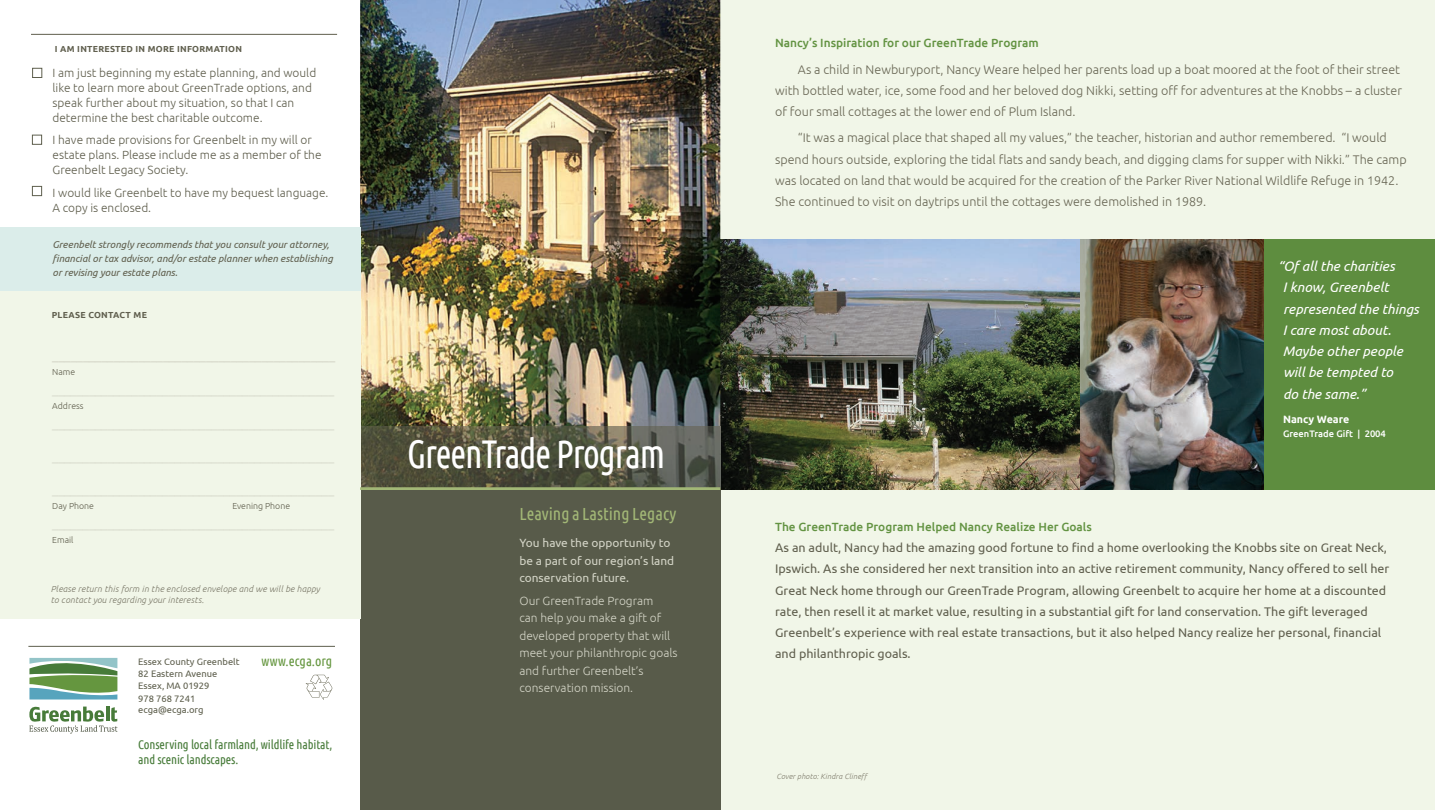
<style>
.page{position:relative;width:1435px;height:810px;background:#fff}
.page>*{position:absolute;margin:0;border:0;box-sizing:border-box;transform-origin:0 0}
.t1{font:40px "Ubuntu Condensed";letter-spacing:-.03em;color:#fff;scale:.91 1}
.t2{font:17.5px "Ubuntu Condensed";color:#a2b776}
.t3{font:italic 13.75px/21.2px "Ubuntu";color:#fff}
.t4{font:13.75px "Ubuntu Condensed";color:#65963f}
.t5{font:300 12.5px/21.2px "Ubuntu";color:#686654}
.t6{font:12.5px/21.2px "Ubuntu";color:#605f4e}
.t7{font:12.5px/15px "Ubuntu Condensed";letter-spacing:-.01em;color:#477b39}
.t8{font:12.5px "Ubuntu";color:#d3d4c6}
.t9{font:300 11.88px/15px "Ubuntu";color:#605f4e}
.t10{font:300 11.88px/17.5px "Ubuntu";color:#d3d4c6}
.t11{font:500 11.88px "Ubuntu";color:#639342}
.t12{font:11.88px/17.5px "Ubuntu";color:#d3d4c6}
.t13{font:700 10.62px "Ubuntu";color:#fff}
.t14{font:italic 10px/13.8px "Ubuntu";color:#605f4e}
.t15{font:9.38px/12.2px "Ubuntu";color:#5d5e4c}
.t16{font:500 9.38px "Ubuntu";color:#fff}
.t17{font:italic 300 8.75px/11.2px "Ubuntu";letter-spacing:.02em;color:#787666}
.t18{font:700 8.75px "Ubuntu";letter-spacing:.03em;color:#605f4e}
.t19{font:300 8.75px "Ubuntu";color:#605f4e}
.t20{font:italic 300 7.5px "Ubuntu";letter-spacing:.02em;color:#7e7b6b}
</style>
<div class="page">
<div style="left:720px;top:0;width:714px;height:810px;background:#f1f6e8"></div>
<img style="left:720px;top:239px;width:544px;height:251px">
<div style="left:360px;top:484px;width:360px;height:326px;background:#585b4a"></div>
<img style="left:360px;top:0;width:360px;height:427px">
<img style="left:360px;top:427px;width:360px;height:60px">
<div style="left:0;top:227px;width:360px;height:66px;background:#dbedea"></div>
<div style="left:0;top:292px;width:360px;height:327px;background:#f1f6e8"></div>
<hr style="left:31px;top:34px;width:306px;height:1px;background:#605f4e">
<div style="left:32px;top:68px;width:10px;height:10px;border:1px solid #5e5f4e"></div>
<div style="left:32px;top:135px;width:10px;height:9px;border:1px solid #5e5f4e"></div>
<div style="left:32px;top:186px;width:10px;height:10px;border:1px solid #5e5f4e"></div>
<div style="left:1264px;top:239px;width:170px;height:251px;background:#5e8d3f"></div>
<div style="left:360px;top:487px;width:360px;height:3px;border:1px solid #a2b776"></div>
<hr style="left:28px;top:646px;width:307px;height:1px;background:#5e5f4e">
<svg style="left:306px;top:675px;width:26px;height:25px"></svg>
<svg style="left:29px;top:707px;width:88px;height:27px"></svg>
<svg style="left:29px;top:658px;width:88px;height:42px;background:#7dab85"></svg>
<p class="t18" style="left:55px;top:44px;width:189px">I AM INTERESTED IN MORE INFORMATION</p>
<p class="t9" style="left:53px;top:65px;width:265px">I am just beginning my estate planning, and would like to learn more about GreenTrade options, and speak further about my situation, so that I can determine the best charitable outcome.</p>
<p class="t9" style="left:53px;top:132px;width:270px">I have made provisions for Greenbelt in my will or estate plans. Please include me as a member of the<br>Greenbelt Legacy Society.</p>
<p class="t9" style="left:53px;top:185px;width:277px">I would like Greenbelt to have my bequest language.<br>A copy is enclosed.</p>
<p class="t14" style="left:52px;top:238px;width:282px">Greenbelt strongly recommends that you consult your attorney, financial or tax advisor, and/or estate planner when establishing or revising your estate plans.</p>
<p class="t18" style="left:52px;top:310px;width:97px">PLEASE CONTACT ME</p>
<p class="t8" style="left:52px;top:348px;width:284px">______________________________________________</p>
<p class="t19" style="left:52px;top:367px;width:25px">Name</p>
<p class="t19" style="left:52px;top:400px;width:33px">Address</p>
<p class="t19" style="left:52px;top:500px;width:43px">Day Phone</p>
<p class="t19" style="left:232px;top:500px;width:59px">Evening Phone</p>
<p class="t19" style="left:52px;top:534px;width:23px">Email</p>
<p class="t17" style="left:51px;top:583px;width:270px">Please return this form in the enclosed envelope and we will be happy to contact you regarding your interests.</p>
<p class="t15" style="left:138px;top:656px;width:103px">Essex County Greenbelt</p>
<p class="t4" style="left:261px;top:653px;width:72px">www.ecga.org</p>
<p class="t15" style="left:138px;top:668px;width:81px">82 Eastern Avenue<br>Essex, MA 01929<br>978 768 7241</p>
<p class="t15" style="left:138px;top:703px;width:67px">ecga@ecga.org</p>
<p class="t7" style="left:138px;top:736px;width:196px">Conserving local farmland, wildlife habitat, and scenic landscapes.</p>
<h1 class="t1" style="left:407px;top:429px;width:285px">GreenTrade Program</h1>
<h2 class="t2" style="left:519px;top:503px;width:158px">Leaving a Lasting Legacy</h2>
<p class="t12" style="left:519px;top:534px;width:156px">You have the opportunity to be a part of our region’s land conservation future.</p>
<p class="t10" style="left:519px;top:592px;width:160px">Our GreenTrade Program<br>can help you make a gift of developed property that will meet your philanthropic goals and further Greenbelt’s conservation mission.</p>
<p class="t11" style="left:775px;top:36px;width:265px">Nancy’s Inspiration for our GreenTrade Program</p>
<p class="t5" style="left:775px;top:58px;width:628px;text-indent:23px">As a child in Newburyport, Nancy Weare helped her parents load up a boat moored at the foot of their street with bottled water, ice, some food and her beloved dog Nikki, setting off for adventures at the Knobbs – a cluster of four small cottages at the lower end of Plum Island.</p>
<p class="t5" style="left:775px;top:127px;width:633px;text-indent:23px">“It was a magical place that shaped all my values,” the teacher, historian and author remembered. “I would spend hours outside, exploring the tidal flats and sandy beach, and digging clams for supper with Nikki.” The camp was located on land that would be acquired for the creation of the Parker River National Wildlife Refuge in 1942.<br>She continued to visit on daytrips until the cottages were demolished in 1989.</p>
<p class="t3" style="left:1282px;top:255px;width:138px;text-indent:-5px">“Of all the charities<br>I know, Greenbelt represented the things<br>I care most about.<br>Maybe other people will be tempted to<br>do the same.”</p>
<p class="t13" style="left:1282px;top:413px;width:68px">Nancy Weare</p>
<p class="t16" style="left:1282px;top:428px;width:104px">GreenTrade Gift | 2004</p>
<p class="t11" style="left:775px;top:519px;width:318px">The GreenTrade Program Helped Nancy Realize Her Goals</p>
<p class="t6" style="left:775px;top:537px;width:615px">As an adult, Nancy had the amazing good fortune to find a home overlooking the Knobbs site on Great Neck, Ipswich. As she considered her next transition into an active retirement community, Nancy offered to sell her Great Neck home through our GreenTrade Program, allowing Greenbelt to acquire her home at a discounted rate, then resell it at market value, resulting in a substantial gift for land conservation. The gift leveraged Greenbelt’s experience with real estate transactions, but it also helped Nancy realize her personal, financial and philanthropic goals.</p>
<p class="t20" style="left:776px;top:772px;width:92px">Cover photo: Kindra Clineff</p>
</div>
